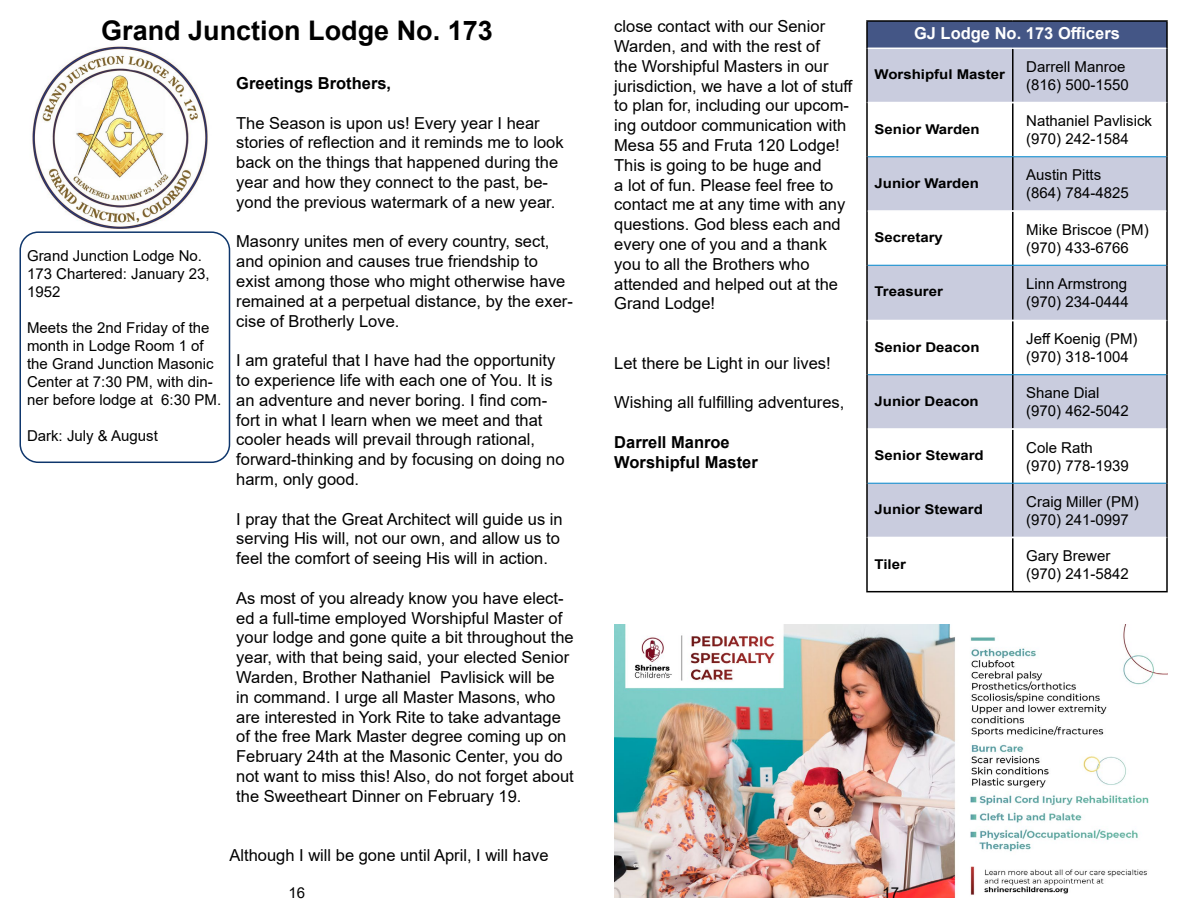
<style>
.page{position:relative;width:1188px;height:918px;background:#fff}
.page>*{position:absolute;margin:0;border:0;box-sizing:border-box;transform-origin:0 0}
.t1{font:700 27px "Arial";color:#000}
.t2{font:16.5px/19.8px "Arial";color:#000}
.t3{font:700 16.5px/19.8px "Arial";color:#000}
.t4{font:700 16.5px "Arial";color:#fff}
.t5{font:15px/18px "Arial";color:#000}
.t6{font:700 13.5px "Arial";color:#000;scale:1.11 1}
</style>
<div class="page">
<img style="left:20px;top:46px;width:210px;height:199px">
<div style="left:20px;top:231px;width:210px;height:232px;border:2px solid #0e366c;border-radius:18px"></div>
<img style="left:614px;top:624px;width:554px;height:274px">
<div style="left:867px;top:21px;width:300px;height:27px;background:#445686"></div>
<svg style="left:868px;top:49px;width:298px;height:488px;fill:#c9ccde"></svg>
<hr style="left:866px;top:48px;width:2px;height:55px;background:#000">
<hr style="left:1012px;top:49px;width:2px;height:53px;background:#000">
<hr style="left:1166px;top:48px;width:2px;height:55px;background:#000">
<hr style="left:866px;top:103px;width:2px;height:54px;background:#000">
<hr style="left:1012px;top:103px;width:2px;height:54px;background:#000">
<hr style="left:1166px;top:103px;width:2px;height:54px;background:#000">
<hr style="left:866px;top:157px;width:2px;height:54px;background:#000">
<hr style="left:1012px;top:157px;width:2px;height:53px;background:#000">
<hr style="left:1166px;top:157px;width:2px;height:54px;background:#000">
<hr style="left:866px;top:211px;width:2px;height:54px;background:#000">
<hr style="left:1012px;top:212px;width:2px;height:53px;background:#000">
<hr style="left:1166px;top:211px;width:2px;height:54px;background:#000">
<hr style="left:866px;top:265px;width:2px;height:55px;background:#000">
<hr style="left:1012px;top:265px;width:2px;height:55px;background:#000">
<hr style="left:1166px;top:265px;width:2px;height:55px;background:#000">
<hr style="left:866px;top:320px;width:2px;height:55px;background:#000">
<hr style="left:1012px;top:321px;width:2px;height:54px;background:#000">
<hr style="left:1166px;top:320px;width:2px;height:55px;background:#000">
<hr style="left:866px;top:375px;width:2px;height:54px;background:#000">
<hr style="left:1012px;top:375px;width:2px;height:53px;background:#000">
<hr style="left:1166px;top:375px;width:2px;height:54px;background:#000">
<hr style="left:866px;top:429px;width:2px;height:54px;background:#000">
<hr style="left:1012px;top:430px;width:2px;height:53px;background:#000">
<hr style="left:1166px;top:429px;width:2px;height:54px;background:#000">
<hr style="left:866px;top:483px;width:2px;height:54px;background:#000">
<hr style="left:1012px;top:483px;width:2px;height:54px;background:#000">
<hr style="left:1166px;top:483px;width:2px;height:54px;background:#000">
<hr style="left:866px;top:537px;width:2px;height:54px;background:#000">
<hr style="left:1012px;top:538px;width:2px;height:53px;background:#000">
<hr style="left:1166px;top:537px;width:2px;height:54px;background:#000">
<hr style="left:866px;top:591px;width:147px;height:1px;background:#000">
<hr style="left:1013px;top:591px;width:155px;height:1px;background:#000">
<hr style="left:868px;top:102px;width:145px;height:1px;background:#fff">
<hr style="left:1013px;top:102px;width:153px;height:1px;background:#fff">
<hr style="left:868px;top:210px;width:145px;height:2px;background:#fff">
<hr style="left:1013px;top:210px;width:153px;height:2px;background:#fff">
<hr style="left:868px;top:320px;width:145px;height:1px;background:#fff">
<hr style="left:1013px;top:320px;width:153px;height:1px;background:#fff">
<hr style="left:868px;top:428px;width:145px;height:2px;background:#fff">
<hr style="left:1013px;top:428px;width:153px;height:2px;background:#fff">
<hr style="left:868px;top:157px;width:145px;height:1px;background:#0087cd">
<hr style="left:1013px;top:157px;width:153px;height:1px;background:#0087cd">
<hr style="left:868px;top:265px;width:145px;height:1px;background:#0087cd">
<hr style="left:1013px;top:265px;width:153px;height:1px;background:#0087cd">
<hr style="left:868px;top:374px;width:145px;height:1px;background:#0087cd">
<hr style="left:1013px;top:374px;width:153px;height:1px;background:#0087cd">
<hr style="left:868px;top:483px;width:145px;height:1px;background:#0087cd">
<hr style="left:1013px;top:483px;width:153px;height:1px;background:#0087cd">
<hr style="left:866px;top:20px;width:147px;height:2px;background:#000">
<hr style="left:866px;top:22px;width:2px;height:26px;background:#000">
<hr style="left:1013px;top:20px;width:155px;height:2px;background:#000">
<hr style="left:1166px;top:22px;width:2px;height:26px;background:#000">
<h1 class="t1" style="left:101px;top:11px;width:393px">Grand Junction Lodge No. 173</h1>
<p class="t5" style="left:27px;top:247px;width:184px">Grand Junction Lodge No.<br>173 Chartered: January 23,<br>1952</p>
<p class="t5" style="left:27px;top:319px;width:196px">Meets the 2nd Friday of the month in Lodge Room 1 of the Grand Junction Masonic<br>Center at 7:30 PM, with din&shy;ner before lodge at 6:30 PM.</p>
<p class="t5" style="left:27px;top:427px;width:132px">Dark: July &amp; August</p>
<p class="t3" style="left:236px;top:73px;width:156px">Greetings Brothers,</p>
<p class="t2" style="left:236px;top:113px;width:329px">The Season is upon us! Every year I hear stories of reflection and it reminds me to look back on the things that happened during the year and how they connect to the past, be&shy;yond the previous watermark of a new year.</p>
<p class="t2" style="left:236px;top:232px;width:338px">Masonry unites men of every country, sect, and opinion and causes true friendship to exist among those who might otherwise have remained at a perpetual distance, by the exer&shy;cise of Brotherly Love.</p>
<p class="t2" style="left:236px;top:350px;width:330px">I am grateful that I have had the opportunity to experience life with each one of You. It is an adventure and never boring. I find com&shy;fort in what I learn when we meet and that cooler heads will prevail through rational, forward-thinking and by focusing on doing no harm, only good.</p>
<p class="t2" style="left:236px;top:509px;width:328px">I pray that the Great Architect will guide us in serving His will, not our own, and allow us to feel the comfort of seeing His will in action.</p>
<p class="t2" style="left:236px;top:588px;width:339px">As most of you already know you have elect&shy;ed a full-time employed Worshipful Master of your lodge and gone quite a bit throughout the year, with that being said, your elected Senior Warden, Brother Nathaniel Pavlisick will be<br>in command. I urge all Master Masons, who are interested in York Rite to take advantage of the free Mark Master degree coming up on February 24th at the Masonic Center, you do not want to miss this! Also, do not forget about the Sweetheart Dinner on February 19.</p>
<p class="t2" style="left:230px;top:845px;width:321px">Although I will be gone until April, I will have</p>
<p class="t5" style="left:289px;top:883px;width:18px">16</p>
<p class="t2" style="left:614px;top:16px;width:240px">close contact with our Senior<br>Warden, and with the rest of<br>the Worshipful Masters in our jurisdiction, we have a lot of stuff to plan for, including our upcom&shy;ing outdoor communication with<br>Mesa 55 and Fruta 120 Lodge!<br>This is going to be huge and<br>a lot of fun. Please feel free to contact me at any time with any questions. God bless each and every one of you and a thank you to all the Brothers who attended and helped out at the<br>Grand Lodge!</p>
<p class="t2" style="left:614px;top:353px;width:218px">Let there be Light in our lives!</p>
<p class="t2" style="left:614px;top:393px;width:232px">Wishing all fulfilling adventures,</p>
<p class="t3" style="left:614px;top:433px;width:145px">Darrell Manroe<br>Worshipful Master</p>
<p class="t4" style="left:914px;top:22px;width:207px">GJ Lodge No. 173 Officers</p>
<p class="t6" style="left:874px;top:65px;width:119px">Worshipful Master</p>
<p class="t5" style="left:1026px;top:58px;width:104px">Darrell Manroe (816) 500-1550</p>
<p class="t6" style="left:874px;top:119px;width:96px">Senior Warden</p>
<p class="t5" style="left:1026px;top:112px;width:127px">Nathaniel Pavlisick (970) 242-1584</p>
<p class="t6" style="left:874px;top:174px;width:96px">Junior Warden</p>
<p class="t5" style="left:1026px;top:166px;width:104px">Austin Pitts (864) 784-4825</p>
<p class="t6" style="left:874px;top:228px;width:63px">Secretary</p>
<p class="t5" style="left:1026px;top:220px;width:124px">Mike Briscoe (PM) (970) 433-6766</p>
<p class="t6" style="left:874px;top:282px;width:63px">Treasurer</p>
<p class="t5" style="left:1026px;top:275px;width:104px">Linn Armstrong (970) 234-0444</p>
<p class="t6" style="left:874px;top:337px;width:96px">Senior Deacon</p>
<p class="t5" style="left:1026px;top:330px;width:113px">Jeff Koenig (PM) (970) 318-1004</p>
<p class="t6" style="left:874px;top:392px;width:95px">Junior Deacon</p>
<p class="t5" style="left:1026px;top:384px;width:104px">Shane Dial (970) 462-5042</p>
<p class="t6" style="left:874px;top:446px;width:100px">Senior Steward</p>
<p class="t5" style="left:1026px;top:438px;width:104px">Cole Rath (970) 778-1939</p>
<p class="t6" style="left:874px;top:500px;width:99px">Junior Steward</p>
<p class="t5" style="left:1026px;top:492px;width:114px">Craig Miller (PM) (970) 241-0997</p>
<p class="t6" style="left:874px;top:554px;width:30px">Tiler</p>
<p class="t5" style="left:1026px;top:547px;width:104px">Gary Brewer (970) 241-5842</p>
<p class="t5" style="left:883px;top:883px;width:18px">17</p>
</div>
